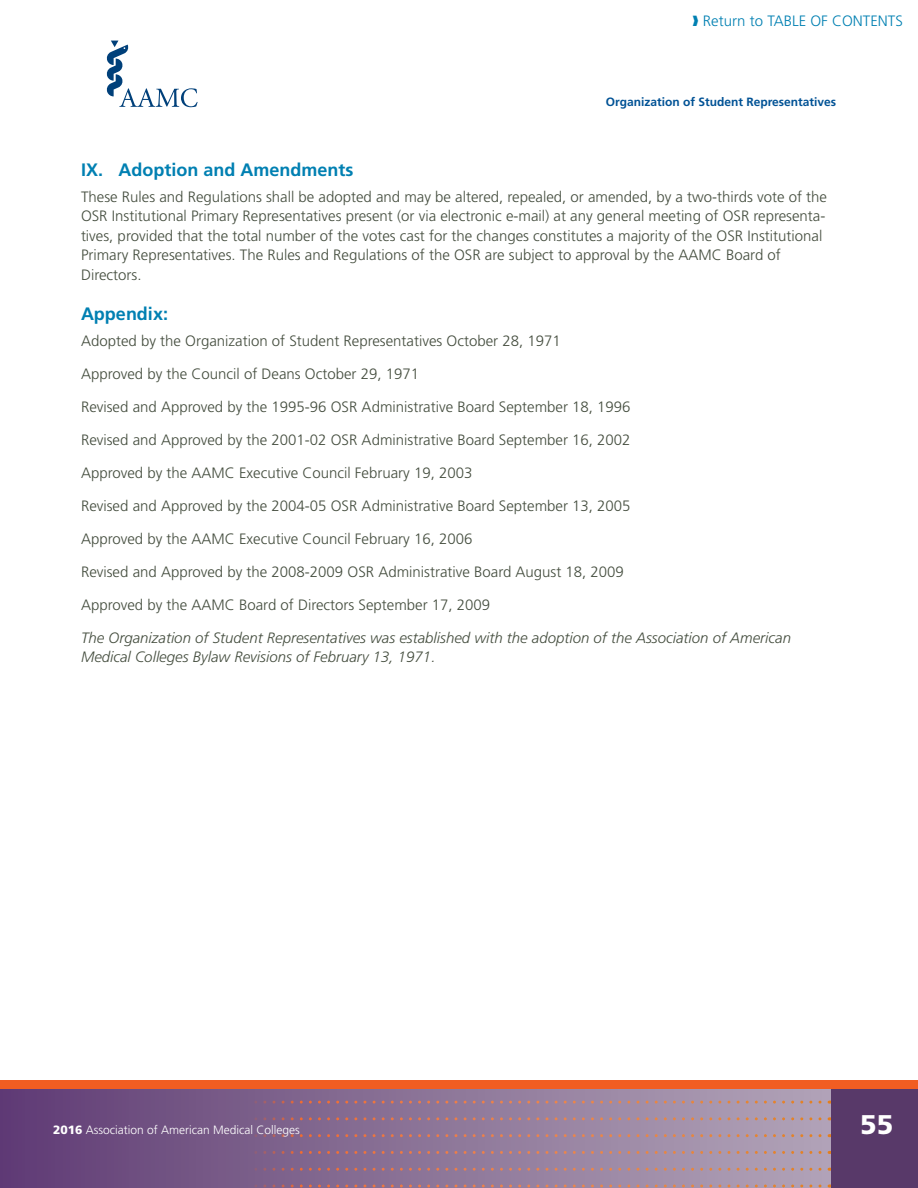
<style>
.page{position:relative;width:918px;height:1188px;background:#fff}
.page>*{position:absolute;margin:0;border:0;box-sizing:border-box;transform-origin:0 0}
.t1{font:900 27px "Frutiger";color:#fff}
.t2{font:700 18px "Frutiger";color:#0080b2}
.t3{font:300 15px/19.5px "Frutiger";color:#444d3e}
.t4{font:italic 300 15px/19.5px "Frutiger";color:#444d3e}
.t5{font:300 15px "Frutiger";color:#0080b2}
.t6{font:300 12px "Frutiger";color:#fff}
.t7{font:700 12px "Frutiger";color:#005295}
.s1{font-weight:900}
</style>
<div class="page">
<div style="left:0;top:1084px;width:918px;height:104px;background:#583969"></div>
<div style="left:0;top:1082px;width:831px;height:106px;background:linear-gradient(to right,#613d75,#b4a6b7)"></div>
<svg style="left:229px;top:1151px;width:591px;height:3px;background:#a77e89"></svg>
<svg style="left:229px;top:1184px;width:591px;height:3px;background:#a57e8b"></svg>
<svg style="left:229px;top:1117px;width:591px;height:3px;background:#a67e8a"></svg>
<svg style="left:229px;top:1168px;width:591px;height:3px;background:#a67e8a"></svg>
<svg style="left:229px;top:1101px;width:591px;height:3px;background:#a67e8a"></svg>
<svg style="left:229px;top:1134px;width:591px;height:3px;background:#a67e89"></svg>
<svg style="left:106px;top:41px;width:92px;height:66px"></svg>
<div style="left:0;top:1080px;width:918px;height:9px;background:#f15d22"></div>
<p class="t5" style="left:693px;top:13px;width:212px">❱ Return to TABLE OF CONTENTS</p>
<p class="t7" style="left:606px;top:95px;width:232px">Organization of Student Representatives</p>
<p class="t2" style="left:81px;top:159px;width:274px">IX. Adoption and Amendments</p>
<p class="t3" style="left:81px;top:187px;width:748px">These Rules and Regulations shall be adopted and may be altered, repealed, or amended, by a two-thirds vote of the OSR Institutional Primary Representatives present (or via electronic e-mail) at any general meeting of OSR representa&shy;tives, provided that the total number of the votes cast for the changes constitutes a majority of the OSR Institutional Primary Representatives. The Rules and Regulations of the OSR are subject to approval by the AAMC Board of Directors.</p>
<p class="t2" style="left:81px;top:303px;width:89px">Appendix:</p>
<p class="t3" style="left:81px;top:331px;width:481px">Adopted by the Organization of Student Representatives October 28, 1971</p>
<p class="t3" style="left:81px;top:364px;width:340px">Approved by the Council of Deans October 29, 1971</p>
<p class="t3" style="left:81px;top:397px;width:551px">Revised and Approved by the 1995-96 OSR Administrative Board September 18, 1996</p>
<p class="t3" style="left:81px;top:430px;width:551px">Revised and Approved by the 2001-02 OSR Administrative Board September 16, 2002</p>
<p class="t3" style="left:81px;top:463px;width:393px">Approved by the AAMC Executive Council February 19, 2003</p>
<p class="t3" style="left:81px;top:496px;width:551px">Revised and Approved by the 2004-05 OSR Administrative Board September 13, 2005</p>
<p class="t3" style="left:81px;top:529px;width:393px">Approved by the AAMC Executive Council February 16, 2006</p>
<p class="t3" style="left:81px;top:562px;width:544px">Revised and Approved by the 2008-2009 OSR Administrative Board August 18, 2009</p>
<p class="t3" style="left:81px;top:595px;width:411px">Approved by the AAMC Board of Directors September 17, 2009</p>
<p class="t4" style="left:81px;top:628px;width:712px">The Organization of Student Representatives was established with the adoption of the Association of American<br>Medical Colleges Bylaw Revisions of February 13, 1971.</p>
<p class="t6" style="left:53px;top:1123px;width:248px"><span class="s1">2016</span> Association of American Medical Colleges</p>
<h1 class="t1" style="left:860px;top:1108px;width:35px">55</h1>
</div>
